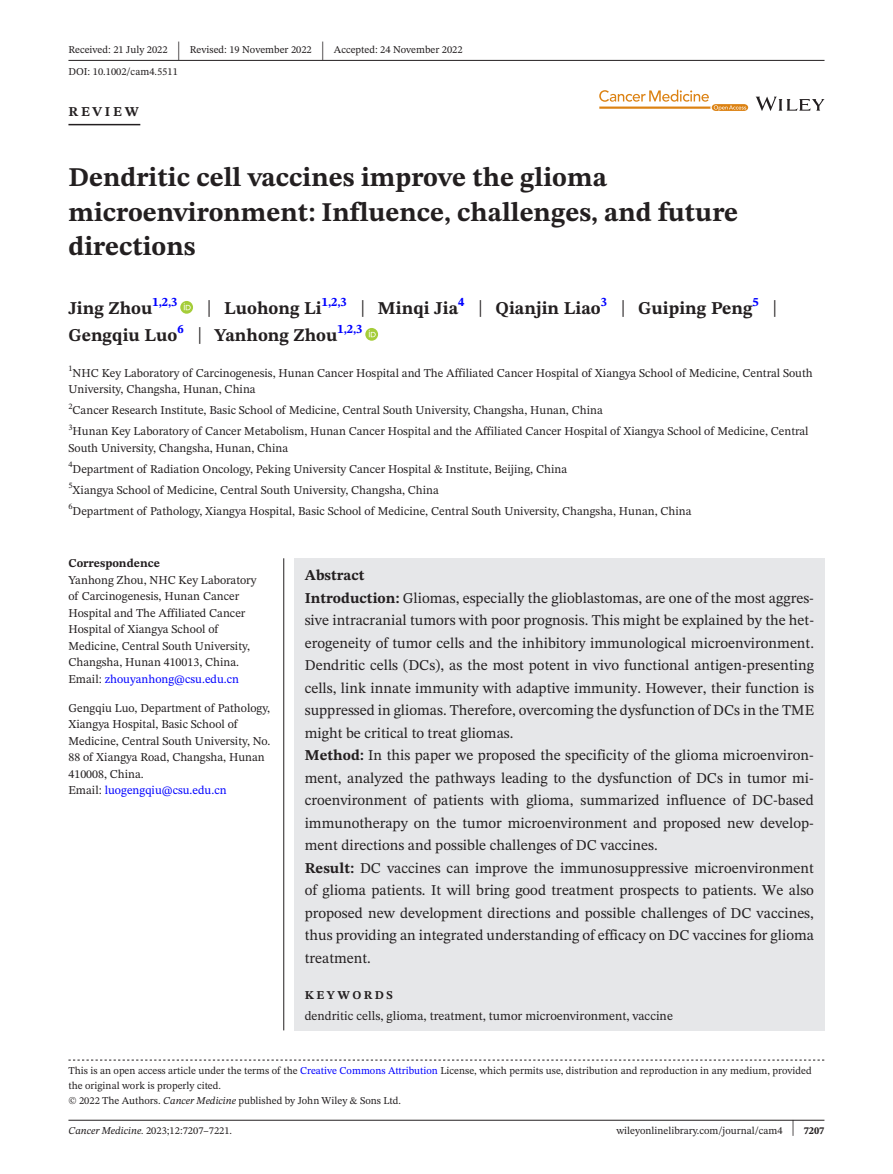
<style>
.page{position:relative;width:893px;height:1174px;background:#fff}
.page>*{position:absolute;margin:0;border:0;box-sizing:border-box;transform-origin:0 0}
.t1{font:700 27px/34.5px "STIX Two Text";color:#231f20}
.t2{font:25.65px "STIX Two Text";color:#231f20;scale:.49 1}
.t3{font:700 18px/27px "STIX Two Text";color:#231f20}
.t4{font:15px/22.5px "STIX Two Text";color:#231f20}
.t5{font:700 13.5px "STIX Two Text";letter-spacing:.2em;color:#231f20}
.t6{font:12.75px "STIX Two Text";color:#231f20}
.t7{font:12px/16.5px "STIX Two Text";color:#231f20}
.t8{font:700 12px "STIX Two Text";color:#231f20}
.t9{font:700 12px "STIX Two Text";letter-spacing:.2em;color:#231f20}
.t10{font:10.5px/15px "STIX Two Text";color:#231f20}
.t11{font:8.4px "STIX Two Text";color:#231f20}
.s1{font-weight:400;font-size:23.4px}
.s2{color:#00f}
.s3{font-weight:700}
.s4{font-style:italic}
.s5{font-size:22.2px}
</style>
<div class="page">
<hr style="left:68px;top:1119px;width:756px;height:1px;background:#231f20">
<svg style="left:756px;top:97px;width:68px;height:14px"></svg>
<svg style="left:599px;top:90px;width:149px;height:21px"></svg>
<hr style="left:68px;top:60px;width:756px;height:1px;background:#231f20">
<hr style="left:68px;top:124px;width:72px;height:1px;background:#231f20">
<svg style="left:180px;top:301px;width:13px;height:13px"></svg>
<svg style="left:184px;top:303px;width:7px;height:7px"></svg>
<svg style="left:365px;top:328px;width:13px;height:13px"></svg>
<svg style="left:369px;top:330px;width:7px;height:7px"></svg>
<svg style="left:68px;top:1059px;width:756px;height:1px"></svg>
<div style="left:294px;top:558px;width:530px;height:472px;background:#e6e7e9"></div>
<hr style="left:283px;top:558px;width:1px;height:472px;background:#231f20">
<p class="t10" style="left:68px;top:42px;width:101px">Received: 21 July 2022</p>
<h2 class="t2" style="left:177px;top:32px;width:8px">|</h2>
<p class="t10" style="left:190px;top:42px;width:123px">Revised: 19 November 2022</p>
<h2 class="t2" style="left:321px;top:32px;width:8px">|</h2>
<p class="t10" style="left:334px;top:42px;width:130px">Accepted: 24 November 2022</p>
<p class="t10" style="left:68px;top:64px;width:111px">DOI: 10.1002/cam4.5511</p>
<p class="t5" style="left:68px;top:101px;width:72px">REVIEW</p>
<h1 class="t1" style="left:68px;top:161px;width:671px">Dendritic cell vaccines improve the glioma microenvironment: Influence, challenges, and future directions</h1>
<p class="t3" style="left:68px;top:295px;width:110px">Jing Zhou<sup>1,2,3</sup></p>
<p class="t3" style="left:68px;top:295px;width:710px;text-indent:138px"><span class="s1">|</span> Luohong Li<sup>1,2,3</sup> <span class="s1">|</span> Minqi Jia<sup>4</sup> <span class="s1">|</span> Qianjin Liao<sup>3</sup> <span class="s1">|</span> Guiping Peng<sup>5</sup> <span class="s1">|<br></span>Gengqiu Luo<sup>6</sup> <span class="s1">|</span> Yanhong Zhou<sup>1,2,3</sup></p>
<p class="t7" style="left:68px;top:364px;width:746px"><sup>1</sup>NHC Key Laboratory of Carcinogenesis, Hunan Cancer Hospital and The Affiliated Cancer Hospital of Xiangya School of Medicine, Central South<br>University, Changsha, Hunan, China</p>
<p class="t11" style="left:68px;top:400px;width:6px">2</p>
<p class="t7" style="left:73px;top:402px;width:532px">Cancer Research Institute, Basic School of Medicine, Central South University, Changsha, Hunan, China</p>
<p class="t11" style="left:68px;top:421px;width:6px">3</p>
<p class="t7" style="left:68px;top:423px;width:742px;text-indent:4px">Hunan Key Laboratory of Cancer Metabolism, Hunan Cancer Hospital and the Affiliated Cancer Hospital of Xiangya School of Medicine, Central<br>South University, Changsha, Hunan, China</p>
<p class="t11" style="left:68px;top:458px;width:6px">4</p>
<p class="t7" style="left:73px;top:460px;width:496px">Department of Radiation Oncology, Peking University Cancer Hospital &amp; Institute, Beijing, China</p>
<p class="t11" style="left:68px;top:479px;width:6px">5</p>
<p class="t7" style="left:73px;top:481px;width:368px">Xiangya School of Medicine, Central South University, Changsha, China</p>
<p class="t11" style="left:68px;top:500px;width:6px">6</p>
<p class="t7" style="left:73px;top:502px;width:620px">Department of Pathology, Xiangya Hospital, Basic School of Medicine, Central South University, Changsha, Hunan, China</p>
<p class="t8" style="left:68px;top:555px;width:93px">Correspondence</p>
<p class="t7" style="left:68px;top:571px;width:190px">Yanhong Zhou, NHC Key Laboratory of Carcinogenesis, Hunan Cancer Hospital and The Affiliated Cancer Hospital of Xiangya School of Medicine, Central South University, Changsha, Hunan 410013, China.<br>Email: <span class="s2">zhouyanhong@csu.edu.cn</span></p>
<p class="t7" style="left:68px;top:699px;width:204px">Gengqiu Luo, Department of Pathology,<br>Xiangya Hospital, Basic School of<br>Medicine, Central South University, No.<br>88 of Xiangya Road, Changsha, Hunan<br>410008, China.<br>Email: <span class="s2">luogengqiu@csu.edu.cn</span></p>
<p class="t4" style="left:305px;top:564px;width:511px"><span class="s3">Abstract<br>Introduction:</span> Gliomas, especially the glioblastomas, are one of the most aggres&shy;sive intracranial tumors with poor prognosis. This might be explained by the het&shy;erogeneity of tumor cells and the inhibitory immunological microenvironment.<br>Dendritic cells (DCs), as the most potent in vivo functional antigen-presenting cells, link innate immunity with adaptive immunity. However, their function is suppressed in gliomas. Therefore, overcoming the dysfunction of DCs in the TME might be critical to treat gliomas.<br><span class="s3">Method:</span> In this paper we proposed the specificity of the glioma microenviron&shy;ment, analyzed the pathways leading to the dysfunction of DCs in tumor mi&shy;croenvironment of patients with glioma, summarized influence of DC-based immunotherapy on the tumor microenvironment and proposed new develop&shy;ment directions and possible challenges of DC vaccines.<br><span class="s3">Result:</span> DC vaccines can improve the immunosuppressive microenvironment of glioma patients. It will bring good treatment prospects to patients. We also proposed new development directions and possible challenges of DC vaccines, thus providing an integrated understanding of efficacy on DC vaccines for glioma treatment.</p>
<p class="t9" style="left:305px;top:986px;width:90px">KEYWORDS</p>
<p class="t6" style="left:305px;top:1006px;width:370px">dendritic cells, glioma, treatment, tumor microenvironment, vaccine</p>
<p class="t10" style="left:68px;top:1063px;width:745px">This is an open access article under the terms of the <span class="s2">Creative Commons Attribution</span> License, which permits use, distribution and reproduction in any medium, provided the original work is properly cited.<br>© 2022 The Authors. <span class="s4">Cancer Medicine</span> published by John Wiley &amp; Sons Ltd.</p>
<p class="t10" style="left:68px;top:1123px;width:165px"><span class="s4">Cancer Medicine.</span> 2023;12:7207–7221.</p>
<p class="t10" style="left:616px;top:1123px;width:210px">wileyonlinelibrary.com/journal/cam4 <span class="s5">|</span> <span class="s3">7207</span></p>
</div>
